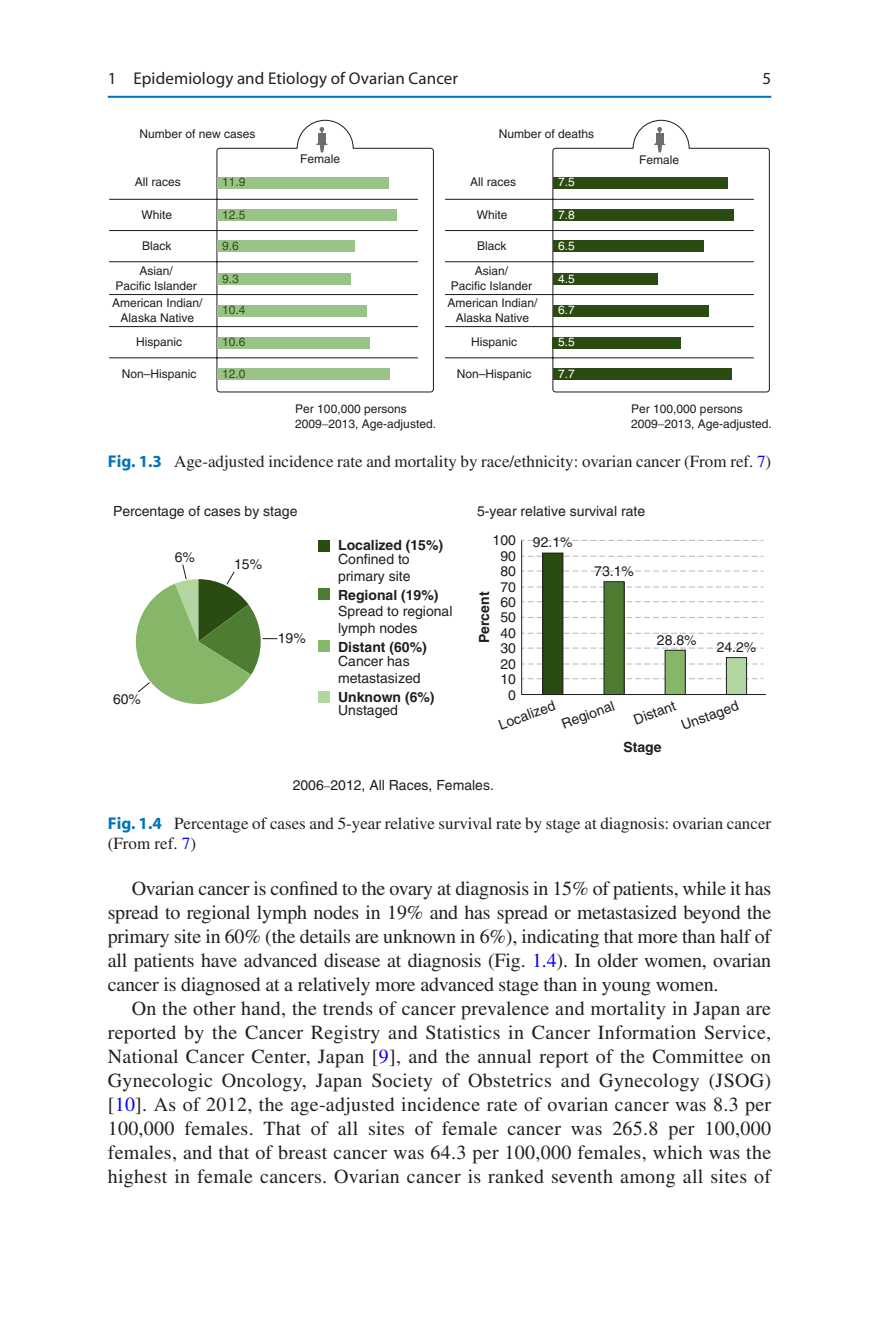
<style>
.page{position:relative;width:879px;height:1333px;background:#fff}
.page>*{position:absolute;margin:0;border:0;box-sizing:border-box;transform-origin:0 0}
.t1{font:20px/24px "Lsdkvw Times";letter-spacing:-.01em;color:#231f20;text-align:justify}
.t2{font:17px/20px "Lsdkvw Times";color:#231f20}
.t3{font:17px "Bspsgv Myriad";letter-spacing:.01em;color:#231f20}
.t4{font:14px/15.4px "Gjmvsp Helvetica";color:#1d1e1f}
.t5{font:700 14px "Hknnwk Helvetica";color:#1d1e1f}
.t6{font:12px/14.4px "Pnctmg Helvetica";color:#1d1e1f}
.t7{font:12px "Pnctmg Helvetica";color:#2f5118}
.t8{font:12px "Pnctmg Helvetica";color:#fff}
.s1{font-family:"Wtvwvq Myriad";font-weight:700;color:#0073bc}
.s2{color:#0000fa}
</style>
<div class="page">
<svg style="left:109px;top:120px;width:325px;height:273px"></svg>
<div style="left:217px;top:176px;width:171px;height:12px;background:#99c384"></div>
<div style="left:217px;top:209px;width:179px;height:12px;background:#99c384"></div>
<div style="left:217px;top:240px;width:138px;height:12px;background:#99c384"></div>
<div style="left:217px;top:273px;width:134px;height:11px;background:#99c384"></div>
<div style="left:217px;top:305px;width:150px;height:11px;background:#99c384"></div>
<div style="left:217px;top:336px;width:152px;height:12px;background:#99c384"></div>
<div style="left:217px;top:368px;width:172px;height:12px;background:#99c384"></div>
<svg style="left:445px;top:120px;width:325px;height:273px"></svg>
<div style="left:553px;top:176px;width:174px;height:12px;background:#2b4c11"></div>
<div style="left:553px;top:209px;width:181px;height:12px;background:#2b4c11"></div>
<div style="left:553px;top:240px;width:150px;height:12px;background:#2b4c11"></div>
<div style="left:553px;top:273px;width:104px;height:11px;background:#2b4c11"></div>
<div style="left:553px;top:305px;width:155px;height:11px;background:#2b4c11"></div>
<div style="left:553px;top:336px;width:128px;height:12px;background:#2b4c11"></div>
<div style="left:553px;top:368px;width:178px;height:12px;background:#2b4c11"></div>
<svg style="left:316px;top:127px;width:12px;height:25px"></svg>
<svg style="left:653px;top:127px;width:13px;height:25px"></svg>
<svg style="left:521px;top:540px;width:245px;height:155px"></svg>
<div style="left:543px;top:553px;width:20px;height:141px;background:#2b4c11"></div>
<div style="left:542px;top:552px;width:21px;height:143px;border:1px solid #1d1e1f"></div>
<div style="left:604px;top:581px;width:20px;height:113px;background:#4f7c33"></div>
<div style="left:603px;top:581px;width:21px;height:114px;border:1px solid #1d1e1f"></div>
<div style="left:665px;top:650px;width:20px;height:44px;background:#86b769"></div>
<div style="left:664px;top:649px;width:22px;height:46px;border:1px solid #1d1e1f"></div>
<div style="left:726px;top:657px;width:20px;height:37px;background:#b2d69f"></div>
<div style="left:726px;top:657px;width:21px;height:38px;border:1px solid #1d1e1f"></div>
<svg style="left:136px;top:564px;width:142px;height:140px"></svg>
<div style="left:318px;top:540px;width:12px;height:11px;background:#2b4c11"></div>
<div style="left:318px;top:588px;width:12px;height:12px;background:#4f7c33"></div>
<div style="left:318px;top:640px;width:12px;height:11px;background:#86b769"></div>
<div style="left:318px;top:690px;width:12px;height:12px;background:#b2d69f"></div>
<hr style="left:108px;top:96px;width:663px;height:2px;background:#0073bc">
<p class="t3" style="left:108px;top:70px;width:352px">1 Epidemiology and Etiology of Ovarian Cancer</p>
<p class="t6" style="left:139px;top:127px;width:118px">Number of new cases</p>
<p class="t6" style="left:499px;top:127px;width:97px">Number of deaths</p>
<p class="t6" style="left:135px;top:175px;width:48px">All races</p>
<p class="t6" style="left:141px;top:208px;width:32px">White</p>
<p class="t6" style="left:139px;top:233px;width:35px;line-height:25px">Black<br>Asian/</p>
<p class="t6" style="left:112px;top:277px;width:92px;line-height:17.4px">Pacific Islander<br>American Indian/</p>
<p class="t6" style="left:121px;top:305px;width:75px;line-height:24.8px;text-align:center">Alaska Native<br>Hispanic</p>
<p class="t6" style="left:122px;top:366px;width:76px">Non–Hispanic</p>
<p class="t7" style="left:222px;top:175px;width:25px">11.9</p>
<p class="t7" style="left:222px;top:208px;width:25px">12.5</p>
<p class="t7" style="left:222px;top:239px;width:18px">9.6</p>
<p class="t7" style="left:222px;top:271px;width:18px">9.3</p>
<p class="t7" style="left:222px;top:303px;width:25px">10.4</p>
<p class="t7" style="left:222px;top:335px;width:25px">10.6</p>
<p class="t7" style="left:222px;top:366px;width:25px">12.0</p>
<p class="t6" style="left:300px;top:151px;width:42px">Female</p>
<p class="t6" style="left:639px;top:153px;width:42px">Female</p>
<p class="t6" style="left:470px;top:175px;width:48px">All races</p>
<p class="t6" style="left:477px;top:208px;width:32px">White</p>
<p class="t6" style="left:475px;top:233px;width:35px;line-height:25px">Black<br>Asian/</p>
<p class="t6" style="left:447px;top:277px;width:92px;line-height:17.4px">Pacific Islander<br>American Indian/</p>
<p class="t6" style="left:456px;top:305px;width:75px;line-height:24.8px;text-align:center">Alaska Native<br>Hispanic</p>
<p class="t6" style="left:457px;top:366px;width:76px">Non–Hispanic</p>
<p class="t8" style="left:558px;top:175px;width:18px">7.5</p>
<p class="t8" style="left:558px;top:208px;width:18px">7.8</p>
<p class="t8" style="left:558px;top:239px;width:18px">6.5</p>
<p class="t8" style="left:558px;top:271px;width:18px">4.5</p>
<p class="t8" style="left:558px;top:303px;width:18px">6.7</p>
<p class="t8" style="left:558px;top:335px;width:18px">5.5</p>
<p class="t8" style="left:558px;top:366px;width:18px">7.7</p>
<p class="t3" style="left:762px;top:70px;width:10px">5</p>
<p class="t6" style="left:295px;top:401px;width:142px">Per 100,000 persons<br>2009−2013, Age-adjusted.</p>
<p class="t6" style="left:631px;top:401px;width:142px">Per 100,000 persons<br>2009−2013, Age-adjusted.</p>
<p class="t2" style="left:108px;top:451px;width:665px"><span class="s1">Fig. 1.3</span> Age-adjusted incidence rate and mortality by race/ethnicity: ovarian cancer (From ref. <span class="s2">7</span>)</p>
<p class="t4" style="left:113px;top:503px;width:186px">Percentage of cases by stage</p>
<p class="t4" style="left:477px;top:503px;width:170px">5-year relative survival rate</p>
<p class="t4" style="left:175px;top:549px;width:22px">6%</p>
<p class="t4" style="left:113px;top:691px;width:30px">60%</p>
<p class="t4" style="left:234px;top:556px;width:30px">15%</p>
<p class="t4" style="left:278px;top:630px;width:30px">19%</p>
<p class="t5" style="left:338px;top:536px;width:107px">Localized (15%)</p>
<p class="t5" style="left:338px;top:586px;width:102px">Regional (19%)</p>
<p class="t5" style="left:338px;top:638px;width:90px">Distant (60%)</p>
<p class="t5" style="left:338px;top:688px;width:98px">Unknown (6%)</p>
<p class="t4" style="left:338px;top:550px;width:74px;line-height:16.8px">Confined to primary site</p>
<p class="t4" style="left:338px;top:602px;width:116px;line-height:16.8px">Spread to regional lymph nodes</p>
<p class="t4" style="left:338px;top:652px;width:84px;line-height:16.8px">Cancer has metastasized</p>
<p class="t4" style="left:338px;top:702px;width:61px">Unstaged</p>
<p class="t4" style="left:492px;top:535px;width:82px">100 92.1%</p>
<p class="t5" style="left:475px;top:643px;width:53px;rotate:-90deg">Percent</p>
<p class="t4" style="left:500px;top:548px;width:17px;text-align:justify">90<br>80<br>70<br>60<br>50<br>40</p>
<p class="t4" style="left:500px;top:640px;width:17px">30</p>
<p class="t4" style="left:594px;top:563px;width:41px">73.1%</p>
<p class="t4" style="left:657px;top:632px;width:41px">28.8%</p>
<p class="t4" style="left:716px;top:639px;width:41px">24.2%</p>
<p class="t4" style="left:500px;top:656px;width:17px;text-align:center">20<br>10<br>0</p>
<p class="t4" style="left:496px;top:718px;width:61px;rotate:-20deg">Localized</p>
<p class="t4" style="left:559px;top:716px;width:57px;rotate:-20deg">Regional</p>
<p class="t4" style="left:670px;top:695px;width:61px;line-height:21.6px;text-indent:-43px;rotate:-20deg">Distant<br>Unstaged</p>
<p class="t5" style="left:623px;top:738px;width:40px">Stage</p>
<p class="t4" style="left:293px;top:777px;width:203px">2006−2012, All Races, Females.</p>
<p class="t2" style="left:108px;top:813px;width:665px"><span class="s1">Fig. 1.4</span> Percentage of cases and 5-year relative survival rate by stage at diagnosis: ovarian cancer (From ref. <span class="s2">7</span>)</p>
<p class="t1" style="left:108px;top:875px;width:665px;text-indent:24px">Ovarian cancer is confined to the ovary at diagnosis in 15% of patients, while it has spread to regional lymph nodes in 19% and has spread or metastasized beyond the primary site in 60% (the details are unknown in 6%), indicating that more than half of all patients have advanced disease at diagnosis (Fig. <span class="s2">1.4</span>). In older women, ovarian cancer is diagnosed at a relatively more advanced stage than in young women.</p>
<p class="t1" style="left:108px;top:995px;width:665px;text-indent:24px">On the other hand, the trends of cancer prevalence and mortality in Japan are reported by the Cancer Registry and Statistics in Cancer Information Service, National Cancer Center, Japan [<span class="s2">9</span>], and the annual report of the Committee on Gynecologic Oncology, Japan Society of Obstetrics and Gynecology (JSOG) [<span class="s2">10</span>]. As of 2012, the age-adjusted incidence rate of ovarian cancer was 8.3 per 100,000 females. That of all sites of female cancer was 265.8 per 100,000 females, and that of breast cancer was 64.3 per 100,000 females, which was the highest in female cancers. Ovarian cancer is ranked seventh among all sites of</p>
</div>
